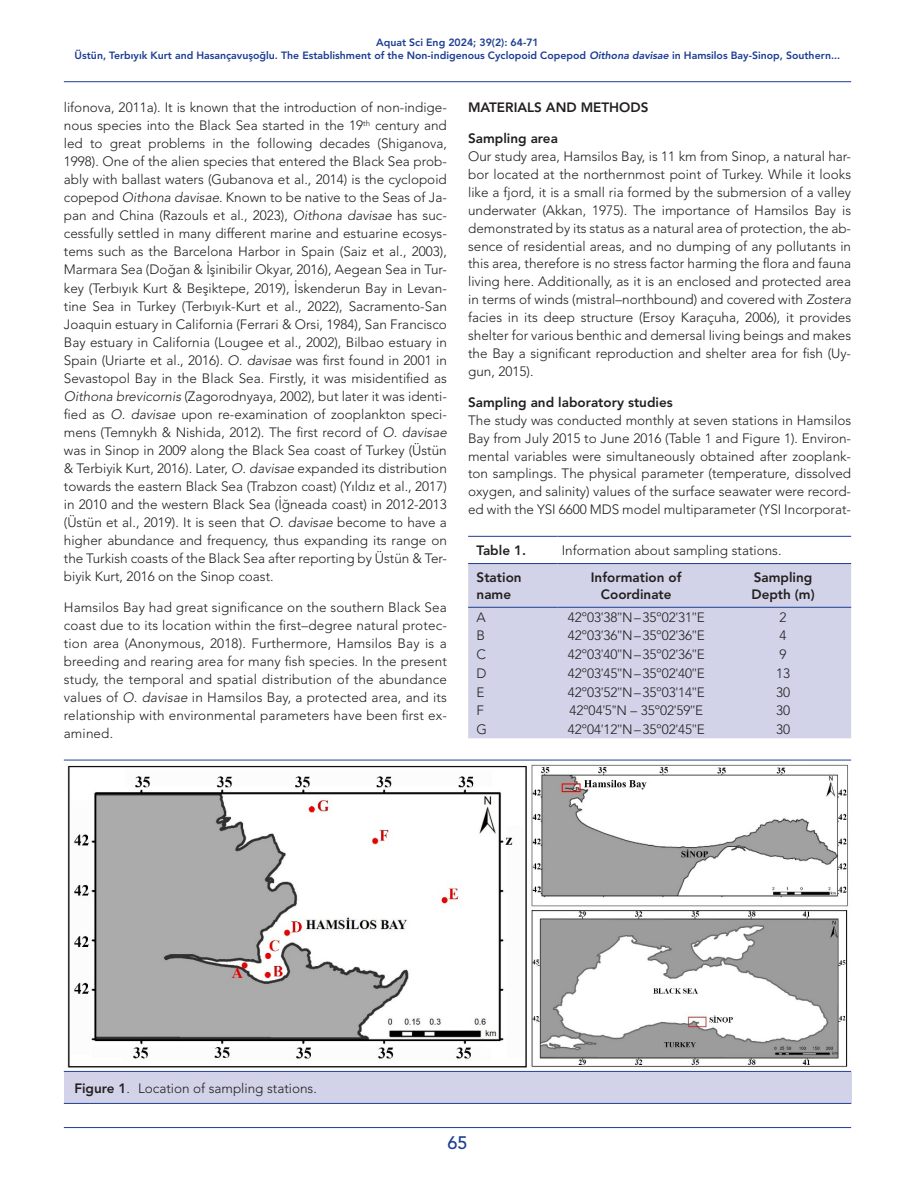
<style>
.page{position:relative;width:915px;height:1191px;background:#fff}
.page>*{position:absolute;margin:0;border:0;box-sizing:border-box;transform-origin:0 0}
.t1{font:500 18px "Avenir LT Std";color:#1c3d92}
.Ana_Metin{font:300 13.5px/18px "Avenir LT Std";color:#231f20;text-align:justify}
.ara_metin_T{font:300 13.5px "Avenir LT Std";color:#231f20}
.ara_baslik_T{font:800 13.5px/16.5px "Avenir LT Std";color:#231f20}
.Ara_Baslik{font:800 13.5px "Avenir LT Std";color:#231f20}
.Ara_Baslik-2{font:300 13.5px "Avenir LT Std";color:#231f20}
.baslik_T{font:300 13.5px "Avenir LT Std";color:#231f20}
.Baslik_ic{font:800 13.5px "Avenir LT Std";color:#231f20}
.baslik_T-2{font:800 13.5px "Avenir LT Std";color:#231f20}
.t2{font:800 10.5px/12.6px "Avenir LT Std";color:#1c3d92;text-align:center}
.s1{font-style:italic}
.s2{font-family:"Minion Pro";font-weight:400}
.s3{font-weight:800}
</style>
<div class="page">
<hr style="left:64px;top:1127px;width:786px;height:1px;background:#1c3d92">
<hr style="left:64px;top:81px;width:786px;height:1px;background:#1c3d92">
<div style="left:64px;top:1070px;width:786px;height:33px;background:#d2d3e8"></div>
<hr style="left:64px;top:1103px;width:786px;height:1px;background:#224092">
<img style="left:64px;top:760px;width:786px;height:311px">
<hr style="left:64px;top:759px;width:786px;height:1px;background:#224092">
<hr style="left:64px;top:1071px;width:786px;height:1px;background:#224092">
<div style="left:468px;top:564px;width:382px;height:174px;background:#d2d3e8"></div>
<hr style="left:468px;top:536px;width:89px;height:1px;background:#1c3d92">
<hr style="left:557px;top:536px;width:157px;height:1px;background:#1c3d92">
<hr style="left:714px;top:536px;width:136px;height:1px;background:#1c3d92">
<hr style="left:468px;top:563px;width:89px;height:1px;background:#1c3d92">
<hr style="left:557px;top:563px;width:157px;height:1px;background:#1c3d92">
<hr style="left:714px;top:563px;width:136px;height:1px;background:#1c3d92">
<hr style="left:468px;top:607px;width:89px;height:1px;background:#1c3d92">
<hr style="left:557px;top:607px;width:157px;height:1px;background:#1c3d92">
<hr style="left:714px;top:607px;width:136px;height:1px;background:#1c3d92">
<p class="t2" style="left:75px;top:36px;width:767px">Aquat Sci Eng 2024; 39(2): 64-71<br>Üstün, Terbıyık Kurt and Hasançavuşoğlu. The Establishment of the Non-indigenous Cyclopoid Copepod <span class="s1">Oithona davisae</span> in Hamsilos Bay-Sinop, Southern...</p>
<p class="Ana_Metin" style="left:64px;top:99px;width:384px">lifonova, 2011a). It is known that the introduction of non-indige&shy;nous species into the Black Sea started in the 19<sup>th</sup> century and led to great problems in the following decades (Shiganova, 1998). One of the alien species that entered the Black Sea prob&shy;ably with ballast waters (Gubanova et al., 2014) is the cyclopoid copepod <span class="s1">Oithona davisae</span>. Known to be native to the Seas of Ja&shy;pan and China (Razouls et al., 2023), <span class="s1">Oithona davisae</span> has suc&shy;cessfully settled in many different marine and estuarine ecosys&shy;tems such as the Barcelona Harbor in Spain (Saiz et al., 2003), Marmara Sea (Doğan &amp; İşinibilir Okyar, 2016), Aegean Sea in Tur&shy;key (Terbıyık Kurt &amp; Beşiktepe, 2019), İskenderun Bay in Levan&shy;tine Sea in Turkey (Terbıyık-Kurt et al., 2022), Sacramento-San Joaquin estuary in California (Ferrari &amp; Orsi, 1984), San Francisco Bay estuary in California (Lougee et al., 2002), Bilbao estuary in Spain (Uriarte et al., 2016). <span class="s1">O. davisae</span> was first found in 2001 in Sevastopol Bay in the Black Sea. Firstly, it was misidentified as <span class="s1">Oithona brevicornis</span> (Zagorodnyaya, 2002), but later it was identi&shy;fied as <span class="s1">O. davisae</span> upon re-examination of zooplankton speci&shy;mens (Temnykh &amp; Nishida, 2012). The first record of <span class="s1">O. davisae </span>was in Sinop in 2009 along the Black Sea coast of Turkey (Üstün &amp; Terbiyik Kurt, 2016). Later, <span class="s1">O. davisae</span> expanded its distribution towards the eastern Black Sea (Trabzon coast) (Yıldız et al., 2017) in 2010 and the western Black Sea (İğneada coast) in 2012-2013 (Üstün et al., 2019). It is seen that <span class="s1">O. davisae</span> become to have a higher abundance and frequency, thus expanding its range on the Turkish coasts of the Black Sea after reporting by Üstün &amp; Ter&shy;biyik Kurt, 2016 on the Sinop coast.</p>
<p class="Ana_Metin" style="left:64px;top:598px;width:384px">Hamsilos Bay had great significance on the southern Black Sea coast due to its location within the first–degree natural protec&shy;tion area (Anonymous, 2018). Furthermore, Hamsilos Bay is a breeding and rearing area for many fish species. In the present study, the temporal and spatial distribution of the abundance values of <span class="s1">O. davisae</span> in Hamsilos Bay, a protected area, and its relationship with environmental parameters have been first ex&shy;amined.</p>
<p class="Baslik_ic" style="left:468px;top:99px;width:182px">MATERIALS AND METHODS</p>
<p class="Ara_Baslik" style="left:468px;top:130px;width:91px">Sampling area</p>
<p class="Ana_Metin" style="left:468px;top:147px;width:384px">Our study area, Hamsilos Bay, is 11 km from Sinop, a natural har&shy;bor located at the northernmost point of Turkey. While it looks like a fjord, it is a small ria formed by the submersion of a valley underwater (Akkan, 1975). The importance of Hamsilos Bay is demonstrated by its status as a natural area of protection, the ab&shy;sence of residential areas, and no dumping of any pollutants in this area, therefore is no stress factor harming the flora and fauna living here. Additionally, as it is an enclosed and protected area in terms of winds (mistral–northbound) and covered with <span class="s1">Zostera </span>facies in its deep structure (Ersoy Karaçuha, 2006), it provides shelter for various benthic and demersal living beings and makes the Bay a significant reproduction and shelter area for fish (Uy&shy;gun, 2015).</p>
<p class="Ara_Baslik" style="left:468px;top:394px;width:206px">Sampling and laboratory studies</p>
<p class="Ana_Metin" style="left:468px;top:411px;width:384px">The study was conducted monthly at seven stations in Hamsilos Bay from July 2015 to June 2016 (Table 1 and Figure 1). Environ&shy;mental variables were simultaneously obtained after zooplank&shy;ton samplings. The physical parameter (temperature, dissolved oxygen, and salinity) values of the surface seawater were record&shy;ed with the YSI 6600 MDS model multiparameter (YSI Incorporat-</p>
<p class="baslik_T-2" style="left:476px;top:542px;width:51px">Table 1.</p>
<p class="baslik_T" style="left:561px;top:542px;width:221px">Information about sampling stations.</p>
<p class="ara_baslik_T" style="left:476px;top:569px;width:46px">Station name</p>
<p class="ara_baslik_T" style="left:590px;top:569px;width:92px;text-align:center">Information of<br>Coordinate</p>
<p class="ara_baslik_T" style="left:751px;top:569px;width:65px">Sampling<br>Depth (m)</p>
<p class="ara_metin_T" style="left:476px;top:609px;width:11px">A</p>
<p class="ara_metin_T" style="left:567px;top:609px;width:138px">42º03<span class="s2">'</span>38<span class="s2">''</span>N – 35º02<span class="s2">'</span>31<span class="s2">''</span>E</p>
<p class="ara_metin_T" style="left:779px;top:609px;width:9px">2</p>
<p class="ara_metin_T" style="left:476px;top:627px;width:10px">B</p>
<p class="ara_metin_T" style="left:567px;top:627px;width:138px">42º03<span class="s2">'</span>36<span class="s2">''</span>N – 35º02<span class="s2">'</span>36<span class="s2">''</span>E</p>
<p class="ara_metin_T" style="left:779px;top:627px;width:9px">4</p>
<p class="ara_metin_T" style="left:476px;top:646px;width:11px">C</p>
<p class="ara_metin_T" style="left:567px;top:646px;width:138px">42º03<span class="s2">'</span>40<span class="s2">''</span>N – 35º02<span class="s2">'</span>36<span class="s2">''</span>E</p>
<p class="ara_metin_T" style="left:779px;top:646px;width:9px">9</p>
<p class="ara_metin_T" style="left:476px;top:665px;width:12px">D</p>
<p class="ara_metin_T" style="left:567px;top:665px;width:138px">42º03<span class="s2">'</span>45<span class="s2">''</span>N – 35º02<span class="s2">'</span>40<span class="s2">''</span>E</p>
<p class="ara_metin_T" style="left:775px;top:665px;width:16px">13</p>
<p class="ara_metin_T" style="left:476px;top:684px;width:10px">E</p>
<p class="ara_metin_T" style="left:567px;top:684px;width:138px">42º03<span class="s2">'</span>52<span class="s2">''</span>N – 35º03<span class="s2">'</span>14<span class="s2">''</span>E</p>
<p class="ara_metin_T" style="left:775px;top:684px;width:16px">30</p>
<p class="ara_metin_T" style="left:476px;top:702px;width:9px">F</p>
<p class="ara_metin_T" style="left:569px;top:702px;width:135px">42º04<span class="s2">'</span>5<span class="s2">''</span>N – 35º02<span class="s2">'</span>59<span class="s2">''</span>E</p>
<p class="ara_metin_T" style="left:775px;top:702px;width:16px">30</p>
<p class="ara_metin_T" style="left:476px;top:721px;width:12px">G</p>
<p class="ara_metin_T" style="left:567px;top:721px;width:138px">42º04<span class="s2">'</span>12<span class="s2">''</span>N – 35º02<span class="s2">'</span>45<span class="s2">''</span>E</p>
<p class="ara_metin_T" style="left:775px;top:721px;width:16px">30</p>
<p class="Ara_Baslik-2" style="left:74px;top:1080px;width:244px"><span class="s3">Figure 1</span>. Location of sampling stations.</p>
<h1 class="t1" style="left:447px;top:1132px;width:22px">65</h1>
</div>
